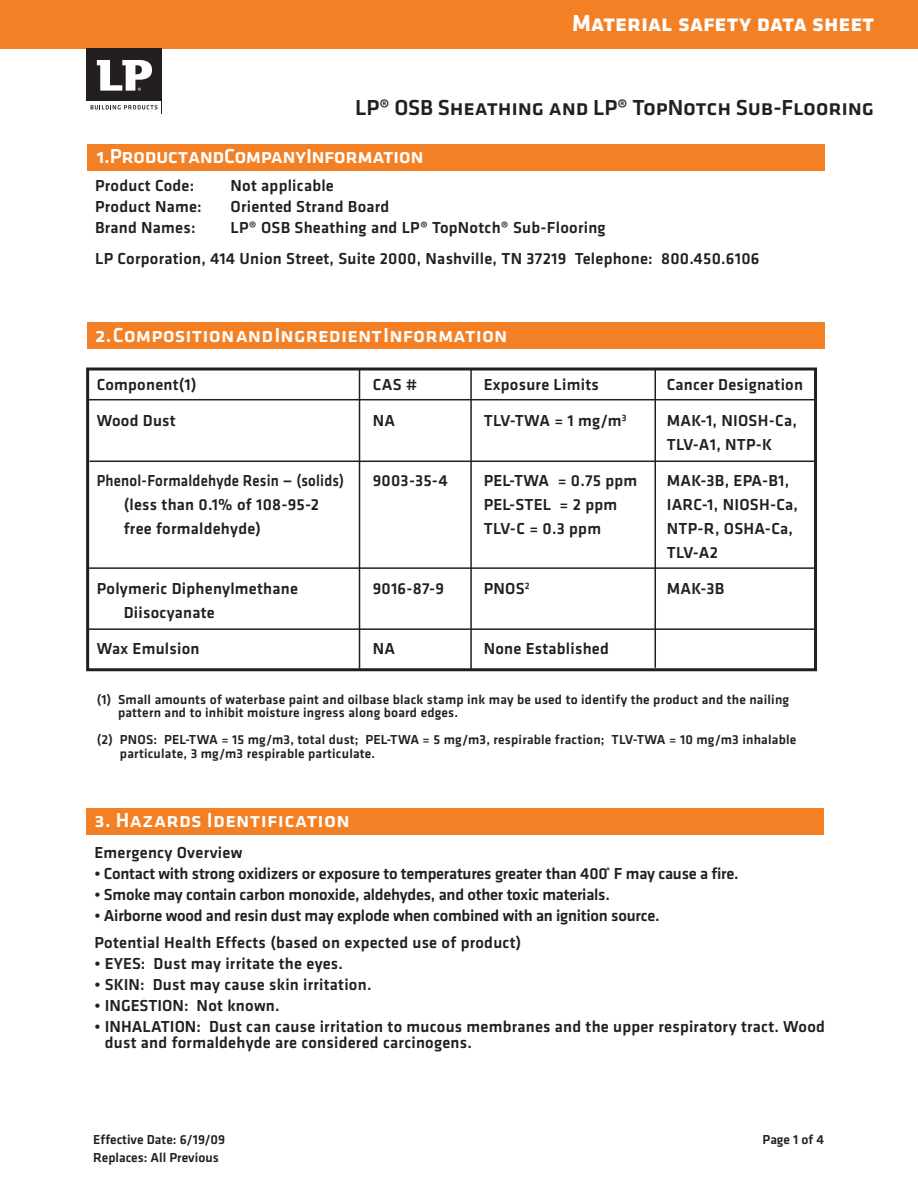
<style>
.page{position:relative;width:918px;height:1188px;background:#fff}
.page>*{position:absolute;margin:0;border:0;box-sizing:border-box;transform-origin:0 0}
.t1{font:700 24px "Klavika";color:#fff}
.t2{font:500 22.5px "Klavika";letter-spacing:-.01em;color:#231f20}
.new_subs{font:500 21px "Klavika";letter-spacing:.005em;color:#fff}
.new_subs-2{font:500 21px "Klavika";letter-spacing:-.025em;color:#fff}
.text{font:500 16.5px "Klavika";letter-spacing:.015em;color:#231f20}
.bullet{font:500 16.5px "Klavika";letter-spacing:-.015em;color:#231f20}
.bullet-2{font:500 16.5px/16.5px "Klavika";letter-spacing:.015em;color:#231f20}
.text-2{font:500 16.5px "Klavika";letter-spacing:.015em;color:#231f20;scale:.9 1}
.text-3{font:500 13.5px/13.5px "Klavika";letter-spacing:.015em;color:#231f20}
</style>
<div class="page">
<div style="left:87px;top:322px;width:737px;height:27px;background:#f48026"></div>
<div style="left:86px;top:808px;width:738px;height:27px;background:#f48026"></div>
<div style="left:0;top:0;width:918px;height:49px;background:#f48026"></div>
<div style="left:87px;top:144px;width:737px;height:27px;background:#f48026"></div>
<div style="left:86px;top:48px;width:76px;height:53px;background:#231f20"></div>
<svg style="left:97px;top:60px;width:55px;height:31px"></svg>
<svg style="left:161px;top:101px;width:1px;height:13px"></svg>
<svg style="left:91px;top:105px;width:66px;height:4px"></svg>
<div style="left:86px;top:368px;width:731px;height:303px;border:3px solid #231f20"></div>
<hr style="left:359px;top:368px;width:1px;height:302px;background:#231f20">
<hr style="left:470px;top:369px;width:2px;height:301px;background:#231f20">
<hr style="left:655px;top:370px;width:1px;height:298px;background:#231f20">
<hr style="left:87px;top:399px;width:727px;height:1px;background:#231f20">
<hr style="left:89px;top:461px;width:727px;height:1px;background:#231f20">
<hr style="left:87px;top:567px;width:727px;height:2px;background:#231f20">
<hr style="left:87px;top:628px;width:727px;height:2px;background:#231f20">
<p class="t1" style="left:572px;top:6px;width:304px">Material safety data sheet</p>
<p class="t2" style="left:355px;top:92px;width:521px">LP® OSB Sheathing and LP® TopNotch Sub-Flooring</p>
<p class="new_subs-2" style="left:97px;top:142px;width:329px">1. Product and Company Information</p>
<p class="text" style="left:95px;top:174px;width:101px">Product Code:</p>
<p class="text" style="left:231px;top:174px;width:105px">Not applicable</p>
<p class="text" style="left:95px;top:195px;width:108px">Product Name:</p>
<p class="text" style="left:231px;top:195px;width:160px">Oriented Strand Board</p>
<p class="text" style="left:95px;top:216px;width:102px">Brand Names:</p>
<p class="text" style="left:231px;top:216px;width:377px">LP® OSB Sheathing and LP® TopNotch® Sub-Flooring</p>
<p class="text" style="left:95px;top:248px;width:666px">LP Corporation, 414 Union Street, Suite 2000, Nashville, TN 37219 Telephone: 800.450.6106</p>
<p class="new_subs" style="left:95px;top:320px;width:414px">2. Composition and Ingredient Information</p>
<p class="text" style="left:97px;top:374px;width:101px">Component(1)</p>
<p class="text" style="left:373px;top:374px;width:46px">CAS #</p>
<p class="text" style="left:484px;top:374px;width:117px">Exposure Limits</p>
<p class="text" style="left:667px;top:374px;width:138px">Cancer Designation</p>
<p class="text" style="left:97px;top:410px;width:81px">Wood Dust</p>
<p class="text" style="left:373px;top:410px;width:24px">NA</p>
<p class="text" style="left:484px;top:410px;width:144px">TLV-TWA = 1 mg/m<sup>3</sup></p>
<p class="text" style="left:667px;top:410px;width:132px">MAK-1, NIOSH-Ca,</p>
<p class="text" style="left:667px;top:434px;width:107px">TLV-A1, NTP-K</p>
<p class="text-2" style="left:97px;top:470px;width:276px">Phenol-Formaldehyde Resin — (solids)</p>
<p class="text" style="left:373px;top:470px;width:76px">9003-35-4</p>
<p class="text" style="left:484px;top:470px;width:155px">PEL-TWA = 0.75 ppm</p>
<p class="text" style="left:667px;top:470px;width:124px">MAK-3B, EPA-B1,</p>
<p class="text" style="left:124px;top:494px;width:197px">(less than 0.1% of 108-95-2</p>
<p class="text" style="left:484px;top:494px;width:135px">PEL-STEL = 2 ppm</p>
<p class="text" style="left:667px;top:494px;width:133px">IARC-1, NIOSH-Ca,</p>
<p class="text" style="left:124px;top:518px;width:139px">free formaldehyde)</p>
<p class="text" style="left:484px;top:518px;width:119px">TLV-C = 0.3 ppm</p>
<p class="text" style="left:667px;top:518px;width:128px">NTP-R, OSHA-Ca,</p>
<p class="text" style="left:667px;top:542px;width:53px">TLV-A2</p>
<p class="text" style="left:97px;top:578px;width:203px">Polymeric Diphenylmethane</p>
<p class="text" style="left:373px;top:578px;width:73px">9016-87-9</p>
<p class="text" style="left:484px;top:578px;width:47px">PNOS<sup>2</sup></p>
<p class="text" style="left:667px;top:578px;width:59px">MAK-3B</p>
<p class="text" style="left:124px;top:602px;width:93px">Diisocyanate</p>
<p class="text" style="left:97px;top:638px;width:104px">Wax Emulsion</p>
<p class="text" style="left:373px;top:638px;width:24px">NA</p>
<p class="text" style="left:484px;top:638px;width:127px">None Established</p>
<p class="text-3" style="left:118px;top:692px;width:673px;text-indent:-21px">(1) Small amounts of waterbase paint and oilbase black stamp ink may be used to identify the product and the nailing pattern and to inhibit moisture ingress along board edges.</p>
<p class="text-3" style="left:120px;top:733px;width:678px;text-indent:-23px">(2) PNOS: PEL-TWA = 15 mg/m3, total dust; PEL-TWA = 5 mg/m3, respirable fraction; TLV-TWA = 10 mg/m3 inhalable particulate, 3 mg/m3 respirable particulate.</p>
<p class="new_subs" style="left:95px;top:806px;width:257px">3. Hazards Identification</p>
<p class="bullet" style="left:95px;top:841px;width:149px">Emergency Overview</p>
<p class="bullet" style="left:95px;top:862px;width:646px">• Contact with strong oxidizers or exposure to temperatures greater than 400˚ F may cause a fire.</p>
<p class="bullet" style="left:95px;top:883px;width:517px">• Smoke may contain carbon monoxide, aldehydes, and other toxic materials.</p>
<p class="bullet" style="left:95px;top:904px;width:567px">• Airborne wood and resin dust may explode when combined with an ignition source.</p>
<p class="bullet-2" style="left:95px;top:934px;width:428px">Potential Health Effects (based on expected use of product)</p>
<p class="bullet" style="left:95px;top:952px;width:250px">• EYES: Dust may irritate the eyes.</p>
<p class="bullet-2" style="left:95px;top:976px;width:279px">• SKIN: Dust may cause skin irritation.</p>
<p class="bullet" style="left:95px;top:994px;width:187px">• INGESTION: Not known.</p>
<p class="bullet-2" style="left:105px;top:1018px;width:722px;text-indent:-10px">• INHALATION: Dust can cause irritation to mucous membranes and the upper respiratory tract. Wood dust and formaldehyde are considered carcinogens.</p>
<p class="text-3" style="left:93px;top:1133px;width:133px">Effective Date: 6/19/09</p>
<p class="text-3" style="left:763px;top:1133px;width:63px">Page 1 of 4</p>
<p class="text-3" style="left:93px;top:1151px;width:127px">Replaces: All Previous</p>
</div>
